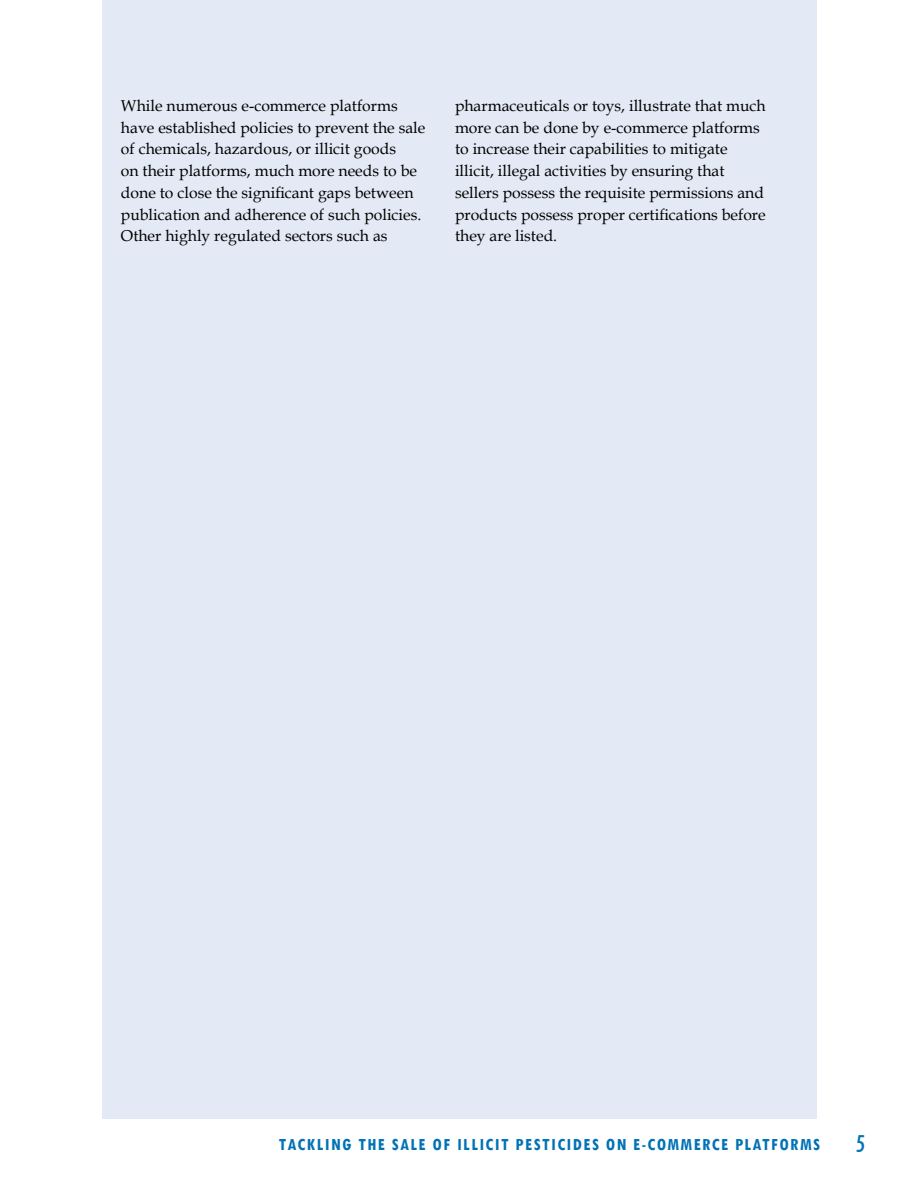
<style>
.page{position:relative;width:918px;height:1188px;background:#fff}
.page>*{position:absolute;margin:0;border:0;box-sizing:border-box;transform-origin:0 0}
.t1{font:condensed 27px "Tw Cen";color:#0072b5}
.t2{font:700 condensed 18px "Tw Cen";letter-spacing:.08em;color:#0072b5}
.t3{font:15.75px/21.8px "Book Antiqua";color:#000}
</style>
<div class="page">
<div style="left:102px;top:0;width:714px;height:1119px;background:#e3eaf5"></div>
<p class="t3" style="left:121px;top:94px;width:306px">While numerous e-commerce platforms have established policies to prevent the sale of chemicals, hazardous, or illicit goods<br>on their platforms, much more needs to be done to close the significant gaps between publication and adherence of such policies.<br>Other highly regulated sectors such as</p>
<p class="t3" style="left:455px;top:94px;width:312px">pharmaceuticals or toys, illustrate that much more can be done by e-commerce platforms to increase their capabilities to mitigate illicit, illegal activities by ensuring that sellers possess the requisite permissions and products possess proper certifications before they are listed.</p>
<p class="t2" style="left:279px;top:1134px;width:543px">TACKLING THE SALE OF ILLICIT PESTICIDES ON E-COMMERCE PLATFORMS</p>
<h1 class="t1" style="left:856px;top:1127px;width:11px">5</h1>
</div>
